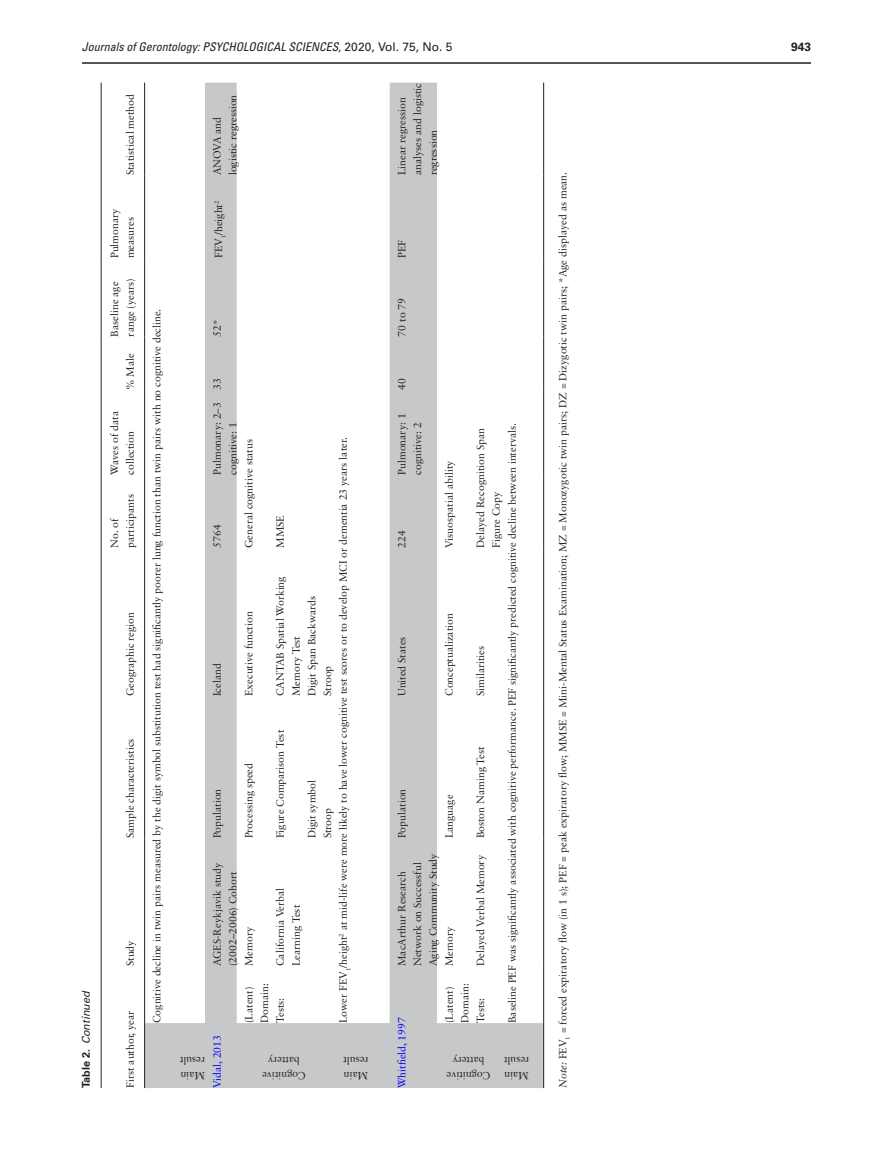
<style>
.page{position:relative;width:893px;height:1174px;background:#fff}
.page>*{position:absolute;margin:0;border:0;box-sizing:border-box;transform-origin:0 0}
.t1{font:italic condensed 12px "Univers LT Std";color:#231f20}
.t2{font:700 12px "Univers LT Std";color:#231f20}
.t3{font:italic 10.8px "Univers LT Std";color:#231f20}
.t4{font:10.5px/15.8px "Sabon LT Std";color:#231f20}
.t5{font:10.5px "Sabon LT Std";color:#00f}
.s1{font-style:normal;font-stretch:normal}
.s2{font-weight:700;font-style:normal}
.s3{font-style:italic}
</style>
<div class="page">
<svg style="left:145px;top:83px;width:398px;height:1005px"></svg>
<hr style="left:101px;top:1023px;width:1px;height:65px;background:#231f20">
<hr style="left:101px;top:966px;width:1px;height:57px;background:#231f20">
<hr style="left:101px;top:838px;width:1px;height:128px;background:#231f20">
<hr style="left:144px;top:1023px;width:1px;height:65px;background:#231f20">
<hr style="left:144px;top:966px;width:1px;height:57px;background:#231f20">
<hr style="left:144px;top:838px;width:1px;height:128px;background:#231f20">
<hr style="left:101px;top:696px;width:1px;height:142px;background:#231f20">
<hr style="left:144px;top:696px;width:1px;height:142px;background:#231f20">
<hr style="left:101px;top:548px;width:1px;height:148px;background:#231f20">
<hr style="left:144px;top:548px;width:1px;height:148px;background:#231f20">
<hr style="left:101px;top:475px;width:1px;height:73px;background:#231f20">
<hr style="left:144px;top:475px;width:1px;height:73px;background:#231f20">
<hr style="left:101px;top:390px;width:1px;height:85px;background:#231f20">
<hr style="left:144px;top:390px;width:1px;height:85px;background:#231f20">
<hr style="left:101px;top:336px;width:1px;height:54px;background:#231f20">
<hr style="left:144px;top:336px;width:1px;height:54px;background:#231f20">
<hr style="left:101px;top:258px;width:1px;height:78px;background:#231f20">
<hr style="left:144px;top:258px;width:1px;height:78px;background:#231f20">
<hr style="left:101px;top:175px;width:1px;height:83px;background:#231f20">
<hr style="left:144px;top:175px;width:1px;height:83px;background:#231f20">
<hr style="left:101px;top:83px;width:1px;height:92px;background:#231f20">
<hr style="left:144px;top:83px;width:1px;height:92px;background:#231f20">
<hr style="left:543px;top:1023px;width:1px;height:65px;background:#231f20">
<hr style="left:543px;top:966px;width:1px;height:57px;background:#231f20">
<hr style="left:543px;top:838px;width:1px;height:128px;background:#231f20">
<hr style="left:543px;top:696px;width:1px;height:142px;background:#231f20">
<hr style="left:543px;top:548px;width:1px;height:148px;background:#231f20">
<hr style="left:543px;top:475px;width:1px;height:73px;background:#231f20">
<hr style="left:543px;top:390px;width:1px;height:85px;background:#231f20">
<hr style="left:543px;top:336px;width:1px;height:54px;background:#231f20">
<hr style="left:543px;top:258px;width:1px;height:78px;background:#231f20">
<hr style="left:543px;top:175px;width:1px;height:83px;background:#231f20">
<hr style="left:543px;top:83px;width:1px;height:92px;background:#231f20">
<hr style="left:82px;top:62px;width:729px;height:2px;background:#231f20">
<p class="t1" style="left:82px;top:39px;width:372px">Journals of Gerontology: PSYCHOLOGICAL SCIENCES, <span class="s1">2020, Vol. 75, No. 5</span></p>
<p class="t2" style="left:791px;top:40px;width:22px">943</p>
<p class="t3" style="left:80px;top:1088px;width:99px;rotate:-90deg"><span class="s2">Table 2.</span> Continued</p>
<p class="t4" style="left:122px;top:175px;width:83px;rotate:-90deg">Statistical method</p>
<p class="t4" style="left:107px;top:258px;width:51px;rotate:-90deg">Pulmonary measures</p>
<p class="t4" style="left:107px;top:336px;width:60px;rotate:-90deg">Baseline age range (years)</p>
<p class="t4" style="left:122px;top:390px;width:38px;rotate:-90deg">% Male</p>
<p class="t4" style="left:107px;top:475px;width:65px;rotate:-90deg">Waves of data collection</p>
<p class="t4" style="left:107px;top:548px;width:55px;rotate:-90deg">No. of participants</p>
<p class="t4" style="left:122px;top:696px;width:86px;rotate:-90deg">Geographic region</p>
<p class="t4" style="left:122px;top:838px;width:101px;rotate:-90deg">Sample characteristics</p>
<p class="t4" style="left:122px;top:966px;width:27px;rotate:-90deg">Study</p>
<p class="t4" style="left:122px;top:1088px;width:79px;rotate:-90deg">First author, year</p>
<p class="t4" style="left:149px;top:1023px;width:716px;rotate:-90deg">Cognitive decline in twin pairs measured by the digit symbol substitution test had significantly poorer lung function than twin pairs with no cognitive decline.</p>
<p class="t4" style="left:209px;top:175px;width:82px;rotate:-90deg">ANOVA and logistic regression</p>
<p class="t4" style="left:211px;top:258px;width:59px;rotate:-90deg">FEV<sub>1</sub>/height<sup>2</sup></p>
<p class="t4" style="left:209px;top:336px;width:19px;rotate:-90deg">52*</p>
<p class="t4" style="left:209px;top:390px;width:13px;rotate:-90deg">33</p>
<p class="t4" style="left:209px;top:475px;width:74px;rotate:-90deg">Pulmonary: 2–3 cognitive: 1</p>
<p class="t4" style="left:335px;top:1023px;width:587px;rotate:-90deg">Lower FEV<sub>1</sub>/height<sup>2</sup> at mid-life were more likely to have lower cognitive test scores or to develop MCI or dementia 23 years later.</p>
<p class="t4" style="left:241px;top:548px;width:110px;rotate:-90deg">General cognitive status</p>
<p class="t4" style="left:272px;top:548px;width:34px;rotate:-90deg">MMSE</p>
<p class="t4" style="left:209px;top:548px;width:25px;rotate:-90deg">5764</p>
<p class="t4" style="left:272px;top:696px;width:121px;rotate:-90deg">CANTAB Spatial Working<br>Memory Test</p>
<p class="t4" style="left:304px;top:696px;width:102px;rotate:-90deg">Digit Span Backwards</p>
<p class="t4" style="left:241px;top:696px;width:86px;rotate:-90deg">Executive function</p>
<p class="t4" style="left:209px;top:696px;width:34px;rotate:-90deg">Iceland</p>
<p class="t4" style="left:320px;top:696px;width:32px;rotate:-90deg">Stroop</p>
<p class="t4" style="left:272px;top:838px;width:110px;rotate:-90deg">Figure Comparison Test</p>
<p class="t4" style="left:241px;top:838px;width:77px;rotate:-90deg">Processing speed</p>
<p class="t4" style="left:304px;top:838px;width:60px;rotate:-90deg">Digit symbol</p>
<p class="t4" style="left:209px;top:838px;width:51px;rotate:-90deg">Population</p>
<p class="t4" style="left:320px;top:838px;width:32px;rotate:-90deg">Stroop</p>
<p class="t4" style="left:209px;top:966px;width:105px;rotate:-90deg">AGES-Reykjavik study (2002–2006) Cohort</p>
<p class="t4" style="left:272px;top:966px;width:80px;rotate:-90deg">California Verbal<br>Learning Test</p>
<p class="t4" style="left:241px;top:966px;width:41px;rotate:-90deg">Memory</p>
<p class="t4" style="left:241px;top:1023px;width:41px;rotate:-90deg">(Latent)<br>Domain:</p>
<p class="t4" style="left:272px;top:1023px;width:27px;rotate:-90deg">Tests:</p>
<p class="t5" style="left:211px;top:1088px;width:54px;rotate:-90deg">Vidal, 2013</p>
<p class="t4" style="left:205px;top:1084px;width:27px;rotate:-180deg">Main result</p>
<p class="t4" style="left:306px;top:1084px;width:45px;text-align:center;rotate:-180deg">Cognitive battery</p>
<p class="t4" style="left:368px;top:1084px;width:27px;rotate:-180deg">Main result</p>
<p class="t4" style="left:394px;top:175px;width:94px;rotate:-90deg">Linear regression analyses and logistic regression</p>
<p class="t4" style="left:394px;top:258px;width:20px;rotate:-90deg">PEF</p>
<p class="t4" style="left:394px;top:336px;width:40px;rotate:-90deg">70 to 79</p>
<p class="t4" style="left:394px;top:390px;width:13px;rotate:-90deg">40</p>
<p class="t4" style="left:394px;top:475px;width:63px;rotate:-90deg">Pulmonary: 1 cognitive: 2</p>
<p class="t4" style="left:504px;top:1023px;width:601px;rotate:-90deg">Baseline PEF was significantly associated with cognitive performance. PEF significantly predicted cognitive decline between intervals.</p>
<p class="t4" style="left:473px;top:548px;width:121px;rotate:-90deg">Delayed Recognition Span<br>Figure Copy</p>
<p class="t4" style="left:441px;top:548px;width:89px;rotate:-90deg">Visuospatial ability</p>
<p class="t4" style="left:394px;top:548px;width:19px;rotate:-90deg">224</p>
<p class="t4" style="left:441px;top:696px;width:84px;rotate:-90deg">Conceptualization</p>
<p class="t4" style="left:394px;top:696px;width:61px;rotate:-90deg">United States</p>
<p class="t4" style="left:473px;top:696px;width:52px;rotate:-90deg">Similarities</p>
<p class="t4" style="left:473px;top:838px;width:94px;rotate:-90deg">Boston Naming Test</p>
<p class="t4" style="left:394px;top:838px;width:51px;rotate:-90deg">Population</p>
<p class="t4" style="left:441px;top:838px;width:45px;rotate:-90deg">Language</p>
<p class="t4" style="left:394px;top:966px;width:114px;rotate:-90deg">MacArthur Research<br>Network on Successful<br>Aging Community Study</p>
<p class="t4" style="left:473px;top:966px;width:112px;rotate:-90deg">Delayed Verbal Memory</p>
<p class="t4" style="left:441px;top:966px;width:41px;rotate:-90deg">Memory</p>
<p class="t4" style="left:441px;top:1023px;width:41px;rotate:-90deg">(Latent)<br>Domain:</p>
<p class="t4" style="left:473px;top:1023px;width:27px;rotate:-90deg">Tests:</p>
<p class="t5" style="left:396px;top:1088px;width:72px;rotate:-90deg">Whitfield, 1997</p>
<p class="t4" style="left:490px;top:1084px;width:45px;text-align:center;rotate:-180deg">Cognitive battery</p>
<p class="t4" style="left:529px;top:1084px;width:27px;rotate:-180deg">Main result</p>
<p class="t4" style="left:555px;top:1088px;width:917px;rotate:-90deg"><span class="s3">Note:</span> FEV<sub>1</sub> = forced expiratory flow (in 1 s); PEF = peak expiratory flow; MMSE = Mini-Mental Status Examination; MZ = Monozygotic twin pairs; DZ = Dizygotic twin pairs; *Age displayed as mean.</p>
</div>
